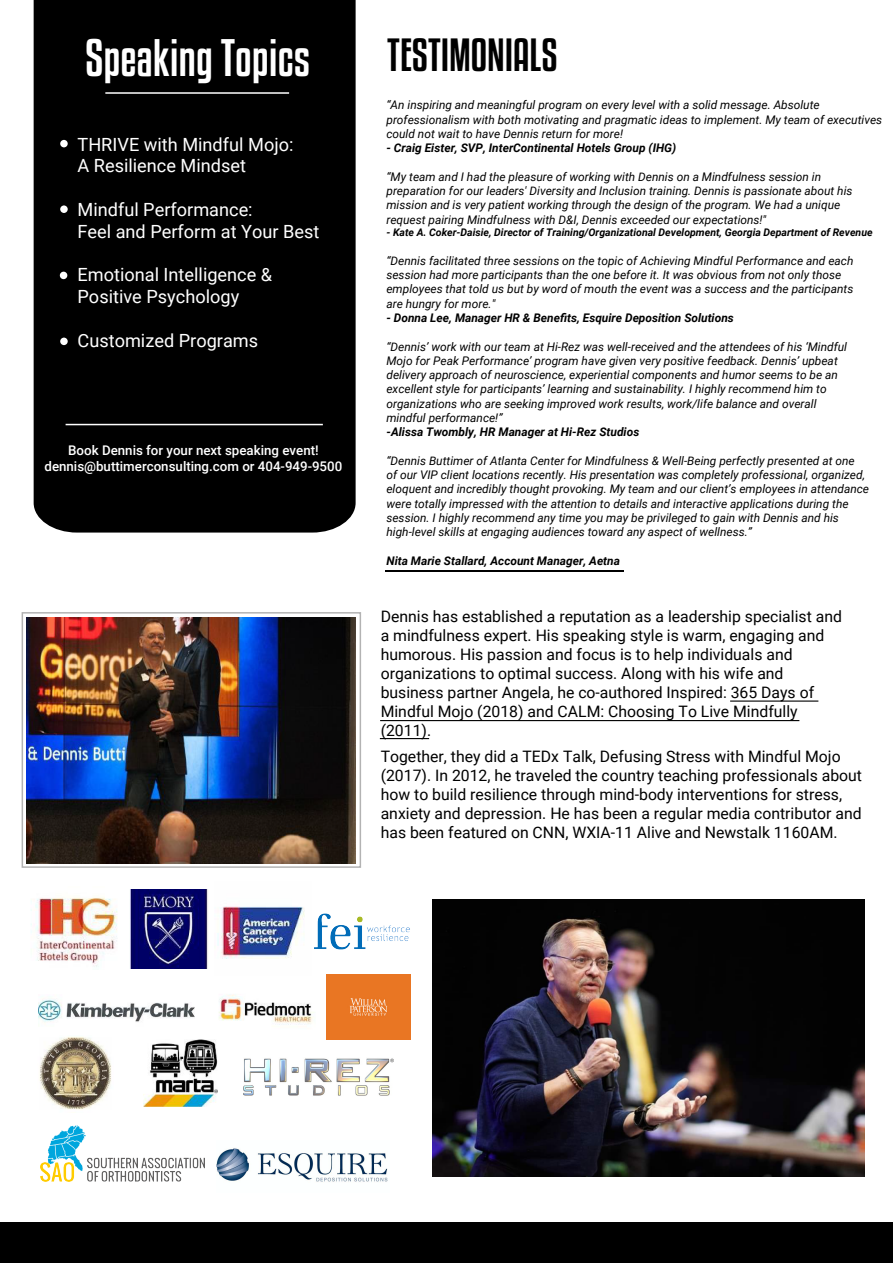
<style>
.page{position:relative;width:893px;height:1263px;background:#fff}
.page>*{position:absolute;margin:0;border:0;box-sizing:border-box;transform-origin:0 0}
.t1{font:46.35px "Kenyan Coffee Rg";color:#fff}
.t2{font:40.8px "Kenyan Coffee Rg";color:#000}
.t3{font:18.15px/21.8px "Roboto";color:#fff}
.t4{font:15.75px/18.9px "Roboto";color:#000}
.t5{font:500 13.35px/16px "Roboto";color:#fff;text-align:center}
.t6{font:italic 11.85px/14.2px "Roboto";color:#000}
.t7{font:italic 700 11.85px "Roboto";color:#000}
.t8{font:italic 700 10.5px "Roboto";color:#000}
</style>
<div class="page">
<div style="left:34px;top:0;width:322px;height:532px;background:#000"></div>
<div style="left:60px;top:140px;width:8px;height:7px;background:#fff;border-radius:50%"></div>
<div style="left:60px;top:205px;width:8px;height:8px;background:#fff;border-radius:50%"></div>
<div style="left:60px;top:272px;width:7px;height:7px;background:#fff;border-radius:50%"></div>
<div style="left:60px;top:338px;width:8px;height:7px;background:#fff;border-radius:50%"></div>
<hr style="left:105px;top:92px;width:184px;height:2px;background:#fff">
<div style="left:22px;top:612px;width:339px;height:256px;border:2px solid #b3b3b3"></div>
<div style="left:0;top:1222px;width:893px;height:41px;background:#000"></div>
<hr style="left:66px;top:424px;width:257px;height:1px;background:#fff">
<img style="left:26px;top:617px;width:329px;height:246px">
<hr style="left:385px;top:570px;width:239px;height:1px;background:#000">
<img style="left:31px;top:897px;width:104px;height:72px">
<img style="left:130px;top:889px;width:78px;height:79px">
<img style="left:217px;top:906px;width:88px;height:53px">
<img style="left:39px;top:999px;width:156px;height:23px">
<img style="left:219px;top:994px;width:111px;height:46px">
<img style="left:144px;top:1039px;width:74px;height:67px">
<img style="left:39px;top:1037px;width:72px;height:73px">
<img style="left:314px;top:913px;width:96px;height:37px">
<img style="left:244px;top:1058px;width:150px;height:38px">
<img style="left:326px;top:974px;width:84px;height:65px">
<img style="left:216px;top:1148px;width:172px;height:34px">
<img style="left:41px;top:1125px;width:164px;height:57px">
<img style="left:432px;top:899px;width:432px;height:277px">
<hr style="left:730px;top:700px;width:88px;height:2px;background:#000">
<hr style="left:380px;top:720px;width:419px;height:1px;background:#000">
<hr style="left:380px;top:738px;width:49px;height:1px;background:#000">
<h1 class="t1" style="left:85px;top:26px;width:227px">Speaking Topics</h1>
<h3 class="t3" style="left:78px;top:133px;width:217px">THRIVE with Mindful Mojo:<br>A Resilience Mindset</h3>
<h3 class="t3" style="left:78px;top:198px;width:243px">Mindful Performance:<br>Feel and Perform at Your Best</h3>
<h3 class="t3" style="left:78px;top:263px;width:196px">Emotional Intelligence &amp;<br>Positive Psychology</h3>
<h3 class="t3" style="left:78px;top:329px;width:182px">Customized Programs</h3>
<p class="t5" style="left:44px;top:441px;width:299px">Book Dennis for your next speaking event! dennis@buttimerconsulting.com or 404-949-9500</p>
<h2 class="t2" style="left:387px;top:28px;width:172px">TESTIMONIALS</h2>
<p class="t6" style="left:386px;top:98px;width:497px">“An inspiring and meaningful program on every level with a solid message. Absolute professionalism with both motivating and pragmatic ideas to implement. My team of executives could not wait to have Dennis return for more!</p>
<p class="t7" style="left:386px;top:140px;width:291px">- Craig Eister, SVP, InterContinental Hotels Group (IHG)</p>
<p class="t6" style="left:386px;top:169px;width:468px">“My team and I had the pleasure of working with Dennis on a Mindfulness session in preparation for our leaders' Diversity and Inclusion training. Dennis is passionate about his mission and is very patient working through the design of the program. We had a unique request pairing Mindfulness with D&amp;I, Dennis exceeded our expectations!"</p>
<p class="t8" style="left:386px;top:225px;width:488px">- Kate A. Coker-Daisie, Director of Training/Organizational Development, Georgia Department of Revenue</p>
<p class="t6" style="left:386px;top:253px;width:468px">“Dennis facilitated three sessions on the topic of Achieving Mindful Performance and each session had more participants than the one before it. It was obvious from not only those employees that told us but by word of mouth the event was a success and the participants are hungry for more."</p>
<p class="t7" style="left:386px;top:309px;width:349px">- Donna Lee, Manager HR &amp; Benefits, Esquire Deposition Solutions</p>
<p class="t6" style="left:386px;top:339px;width:462px">“Dennis’ work with our team at Hi-Rez was well-received and the attendees of his ‘Mindful Mojo for Peak Performance’ program have given very positive feedback. Dennis’ upbeat delivery approach of neuroscience, experiential components and humor seems to be an excellent style for participants’ learning and sustainability. I highly recommend him to organizations who are seeking improved work results, work/life balance and overall mindful performance!”</p>
<p class="t7" style="left:386px;top:424px;width:254px">-Alissa Twombly, HR Manager at Hi-Rez Studios</p>
<p class="t6" style="left:386px;top:453px;width:484px">“Dennis Buttimer of Atlanta Center for Mindfulness &amp; Well-Being perfectly presented at one<br>of our VIP client locations recently. His presentation was completely professional, organized, eloquent and incredibly thought provoking. My team and our client’s employees in attendance were totally impressed with the attention to details and interactive applications during the session. I highly recommend any time you may be privileged to gain with Dennis and his high-level skills at engaging audiences toward any aspect of wellness.”</p>
<p class="t7" style="left:386px;top:552px;width:235px">Nita Marie Stallard, Account Manager, Aetna</p>
<p class="t4" style="left:381px;top:607px;width:463px">Dennis has established a reputation as a leadership specialist and a mindfulness expert. His speaking style is warm, engaging and humorous. His passion and focus is to help individuals and organizations to optimal success. Along with his wife and business partner Angela, he co-authored Inspired: 365 Days of Mindful Mojo (2018) and CALM: Choosing To Live Mindfully (2011).</p>
<p class="t4" style="left:381px;top:747px;width:483px">Together, they did a TEDx Talk, Defusing Stress with Mindful Mojo (2017). In 2012, he traveled the country teaching professionals about how to build resilience through mind-body interventions for stress, anxiety and depression. He has been a regular media contributor and has been featured on CNN, WXIA-11 Alive and Newstalk 1160AM.</p>
</div>
